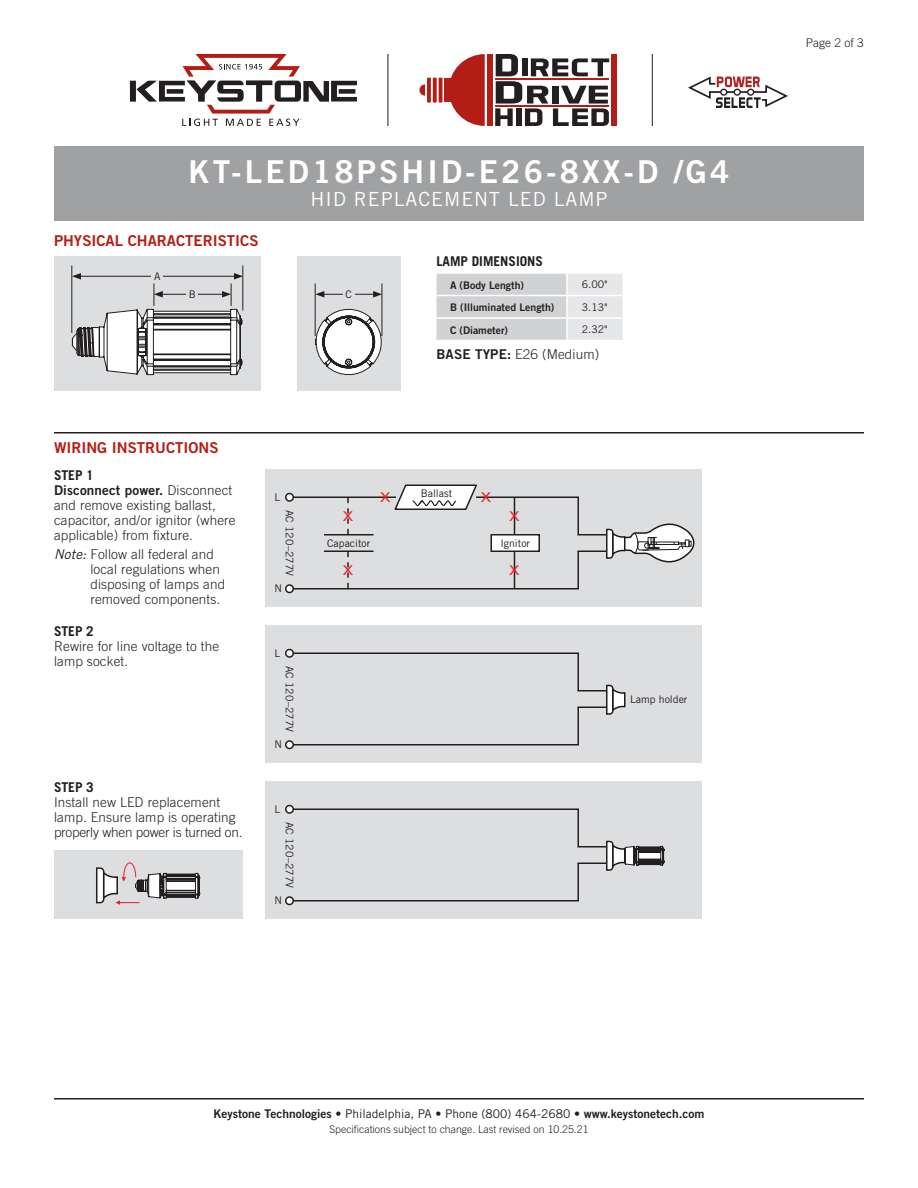
<style>
.page{position:relative;width:918px;height:1188px;background:#fff}
.page>*{position:absolute;margin:0;border:0;box-sizing:border-box;transform-origin:0 0}
.t1{font:31.5px "Trade Gothic Bold Two";letter-spacing:.1em;color:#fff}
.SubTitle{font:19.5px "Trade Gothic";letter-spacing:.05em;color:#fff}
.Heading_01{font:15px "Trade Gothic Bold Two";color:#b41d15}
.Text{font:300 13.5px/15px "Trade Gothic";letter-spacing:.01em;color:#231f20}
.Heading_02{font:700 13.5px "Trade Gothic";color:#231f20}
.Art_Callout{font:13.5px "Trade Gothic";color:#ee1d23;scale:1.4 1}
.t2{font:12px "Trade Gothic Bold Two";color:#231f20}
.Page{font:300 12px "Trade Gothic";color:#231f20}
.Art_Callout-2{font:10.5px "Trade Gothic";color:#231f20}
.Rev{font:300 10.5px "Trade Gothic";color:#231f20}
.Table_Header{font:10.5px "Trade Gothic Bold Two";color:#231f20}
.Art_Callout_Left{font:10.5px "Trade Gothic";color:#231f20}
.Table_Text{font:10.5px "Trade Gothic";color:#231f20}
.s1{font-family:"Trade Gothic Bold Two";font-weight:400}
.s2{font-weight:400;font-style:italic}
.s3{font-family:"Trade Gothic"}
</style>
<div class="page">
<div style="left:54px;top:146px;width:810px;height:74px;background:#a0a1a3"></div>
<hr style="left:54px;top:1098px;width:810px;height:2px;background:#231f20">
<div style="left:266px;top:470px;width:436px;height:138px;background:#dddee0"></div>
<div style="left:266px;top:626px;width:436px;height:138px;background:#dddee0"></div>
<div style="left:266px;top:782px;width:436px;height:138px;background:#dddee0"></div>
<hr style="left:290px;top:496px;width:289px;height:2px;background:#231f20">
<hr style="left:578px;top:534px;width:28px;height:2px;background:#231f20">
<hr style="left:578px;top:550px;width:28px;height:2px;background:#231f20">
<hr style="left:290px;top:588px;width:289px;height:2px;background:#231f20">
<svg style="left:605px;top:523px;width:90px;height:40px"></svg>
<div style="left:286px;top:494px;width:7px;height:7px;background:#fff;border-radius:50%"></div>
<div style="left:285px;top:493px;width:9px;height:9px;border:2px solid #231f20;border-radius:50%"></div>
<div style="left:286px;top:585px;width:7px;height:7px;background:#fff;border-radius:50%"></div>
<div style="left:285px;top:584px;width:9px;height:9px;border:2px solid #231f20;border-radius:50%"></div>
<div style="left:491px;top:535px;width:48px;height:16px;background:#fff"></div>
<div style="left:490px;top:534px;width:50px;height:18px;border:2px solid #231f20"></div>
<svg style="left:393px;top:484px;width:86px;height:26px"></svg>
<svg style="left:347px;top:498px;width:2px;height:36px"></svg>
<hr style="left:514px;top:498px;width:1px;height:36px;background:#231f20">
<hr style="left:578px;top:497px;width:1px;height:38px;background:#231f20">
<hr style="left:578px;top:551px;width:1px;height:38px;background:#231f20">
<svg style="left:347px;top:552px;width:2px;height:36px"></svg>
<hr style="left:514px;top:552px;width:1px;height:36px;background:#231f20">
<hr style="left:324px;top:534px;width:50px;height:2px;background:#231f20">
<hr style="left:324px;top:550px;width:50px;height:2px;background:#231f20">
<hr style="left:290px;top:652px;width:289px;height:2px;background:#231f20">
<hr style="left:578px;top:690px;width:28px;height:2px;background:#231f20">
<hr style="left:578px;top:706px;width:28px;height:2px;background:#231f20">
<hr style="left:290px;top:744px;width:289px;height:2px;background:#231f20">
<svg style="left:605px;top:684px;width:21px;height:31px"></svg>
<div style="left:286px;top:650px;width:7px;height:7px;background:#fff;border-radius:50%"></div>
<div style="left:285px;top:649px;width:9px;height:9px;border:2px solid #231f20;border-radius:50%"></div>
<div style="left:286px;top:741px;width:7px;height:7px;background:#fff;border-radius:50%"></div>
<div style="left:285px;top:740px;width:9px;height:9px;border:2px solid #231f20;border-radius:50%"></div>
<hr style="left:578px;top:653px;width:1px;height:38px;background:#231f20">
<hr style="left:578px;top:707px;width:1px;height:38px;background:#231f20">
<hr style="left:290px;top:808px;width:289px;height:2px;background:#231f20">
<hr style="left:578px;top:846px;width:28px;height:2px;background:#231f20">
<hr style="left:578px;top:862px;width:28px;height:2px;background:#231f20">
<hr style="left:290px;top:900px;width:289px;height:2px;background:#231f20">
<div style="left:286px;top:806px;width:7px;height:7px;background:#fff;border-radius:50%"></div>
<div style="left:285px;top:805px;width:9px;height:9px;border:2px solid #231f20;border-radius:50%"></div>
<div style="left:286px;top:897px;width:7px;height:7px;background:#fff;border-radius:50%"></div>
<div style="left:285px;top:896px;width:9px;height:9px;border:2px solid #231f20;border-radius:50%"></div>
<hr style="left:578px;top:809px;width:1px;height:38px;background:#231f20">
<hr style="left:578px;top:863px;width:1px;height:38px;background:#231f20">
<div style="left:54px;top:850px;width:189px;height:70px;background:#dddee0"></div>
<hr style="left:388px;top:54px;width:1px;height:72px;background:#231f20">
<hr style="left:652px;top:54px;width:1px;height:72px;background:#231f20">
<svg style="left:449px;top:54px;width:36px;height:72px"></svg>
<div style="left:487px;top:54px;width:6px;height:72px;background:#b41d15"></div>
<div style="left:612px;top:54px;width:5px;height:72px;background:#b41d15"></div>
<div style="left:444px;top:79px;width:7px;height:23px;background:#b41d15"></div>
<svg style="left:419px;top:84px;width:6px;height:12px"></svg>
<svg style="left:439px;top:78px;width:4px;height:25px"></svg>
<svg style="left:433px;top:78px;width:4px;height:25px"></svg>
<svg style="left:427px;top:78px;width:4px;height:25px"></svg>
<svg style="left:495px;top:54px;width:114px;height:72px"></svg>
<svg style="left:130px;top:54px;width:227px;height:72px"></svg>
<svg style="left:688px;top:76px;width:100px;height:32px"></svg>
<svg style="left:436px;top:274px;width:186px;height:66px;background:#d7d8da"></svg>
<hr style="left:436px;top:295px;width:131px;height:1px;background:#fff">
<hr style="left:567px;top:295px;width:55px;height:1px;background:#fff">
<hr style="left:566px;top:296px;width:2px;height:21px;background:#fff">
<hr style="left:567px;top:317px;width:55px;height:2px;background:#fff">
<hr style="left:566px;top:274px;width:2px;height:21px;background:#fff">
<hr style="left:436px;top:317px;width:131px;height:2px;background:#fff">
<hr style="left:566px;top:319px;width:2px;height:21px;background:#fff">
<div style="left:54px;top:256px;width:207px;height:136px;background:#dddee0"></div>
<hr style="left:243px;top:266px;width:1px;height:44px;background:#231f20">
<div style="left:297px;top:256px;width:103px;height:136px;background:#dddee0"></div>
<hr style="left:315px;top:284px;width:1px;height:52px;background:#231f20">
<hr style="left:382px;top:284px;width:1px;height:52px;background:#231f20">
<hr style="left:322px;top:294px;width:54px;height:1px;background:#231f20">
<svg style="left:315px;top:291px;width:9px;height:7px"></svg>
<svg style="left:373px;top:291px;width:9px;height:7px"></svg>
<div style="left:343px;top:288px;width:12px;height:12px;background:#dddee0"></div>
<hr style="left:54px;top:432px;width:810px;height:1px;background:#231f20">
<hr style="left:72px;top:266px;width:1px;height:67px;background:#231f20">
<svg style="left:314px;top:307px;width:69px;height:68px"></svg>
<svg style="left:72px;top:273px;width:171px;height:103px"></svg>
<svg style="left:96px;top:862px;width:104px;height:43px"></svg>
<svg style="left:605px;top:840px;width:60px;height:31px"></svg>
<p class="t1" style="left:189px;top:152px;width:542px">KT-LED18PSHID-E26-8XX-D /G4</p>
<p class="SubTitle" style="left:310px;top:188px;width:299px">HID REPLACEMENT LED LAMP</p>
<p class="Heading_01" style="left:54px;top:231px;width:206px">PHYSICAL CHARACTERISTICS</p>
<p class="Art_Callout-2" style="left:154px;top:270px;width:8px">A</p>
<p class="Art_Callout-2" style="left:189px;top:288px;width:9px">B</p>
<p class="Heading_01" style="left:54px;top:438px;width:166px">WIRING INSTRUCTIONS</p>
<p class="Heading_02" style="left:54px;top:467px;width:41px">STEP 1</p>
<p class="Text" style="left:54px;top:482px;width:183px"><span class="s1">Disconnect power.</span> Disconnect and remove existing ballast, capacitor, and/or ignitor (where applicable) from fixture.</p>
<p class="Text" style="left:90px;top:547px;width:136px;text-indent:-36px"><span class="s2">Note:</span> Follow all federal and local regulations when disposing of lamps and removed components.</p>
<p class="Heading_02" style="left:54px;top:623px;width:41px">STEP 2</p>
<p class="Text" style="left:54px;top:638px;width:167px">Rewire for line voltage to the lamp socket.</p>
<p class="Heading_02" style="left:54px;top:779px;width:41px">STEP 3</p>
<p class="Text" style="left:54px;top:794px;width:190px">Install new LED replacement lamp. Ensure lamp is operating properly when power is turned on.</p>
<p class="Art_Callout_Left" style="left:274px;top:491px;width:7px">L</p>
<p class="Art_Callout-2" style="left:296px;top:510px;width:68px;rotate:90deg">AC 120–277V</p>
<p class="Art_Callout_Left" style="left:274px;top:582px;width:9px">N</p>
<p class="Art_Callout_Left" style="left:274px;top:647px;width:7px">L</p>
<p class="Art_Callout-2" style="left:296px;top:666px;width:68px;rotate:90deg">AC 120–277V</p>
<p class="Art_Callout_Left" style="left:274px;top:738px;width:9px">N</p>
<p class="Art_Callout_Left" style="left:274px;top:803px;width:7px">L</p>
<p class="Art_Callout-2" style="left:296px;top:822px;width:68px;rotate:90deg">AC 120–277V</p>
<p class="Art_Callout_Left" style="left:274px;top:894px;width:9px">N</p>
<p class="Art_Callout-2" style="left:346px;top:288px;width:8px">C</p>
<p class="Heading_02" style="left:436px;top:253px;width:108px">LAMP DIMENSIONS</p>
<p class="Table_Header" style="left:450px;top:278px;width:76px">A (Body Length)</p>
<p class="Table_Text" style="left:582px;top:278px;width:27px">6.00"</p>
<p class="Table_Header" style="left:450px;top:301px;width:106px">B (Illuminated Length)</p>
<p class="Table_Text" style="left:582px;top:301px;width:27px">3.13"</p>
<p class="Table_Header" style="left:450px;top:323px;width:60px">C (Diameter)</p>
<p class="Table_Text" style="left:582px;top:323px;width:27px">2.32"</p>
<p class="Text" style="left:436px;top:347px;width:164px"><span class="s1">BASE TYPE:</span> E26 (Medium)</p>
<p class="Art_Callout" style="left:380px;top:490px;width:9px">X</p>
<p class="Art_Callout-2" style="left:421px;top:487px;width:33px">Ballast</p>
<p class="Art_Callout" style="left:481px;top:490px;width:9px">X</p>
<p class="Art_Callout" style="left:343px;top:508px;width:9px">X</p>
<p class="Art_Callout" style="left:509px;top:508px;width:9px">X</p>
<p class="Art_Callout-2" style="left:327px;top:537px;width:45px">Capacitor</p>
<p class="Art_Callout-2" style="left:500px;top:537px;width:31px">Ignitor</p>
<p class="Art_Callout" style="left:343px;top:562px;width:9px">X</p>
<p class="Art_Callout" style="left:509px;top:562px;width:9px">X</p>
<p class="Art_Callout_Left" style="left:630px;top:693px;width:59px">Lamp holder</p>
<p class="Page" style="left:806px;top:36px;width:60px">Page 2 of 3</p>
<p class="t2" style="left:214px;top:1106px;width:492px">Keystone Technologies <span class="s3">• Philadelphia, PA • Phone (800) 464-2680 •</span> www.keystonetech.com</p>
<p class="Rev" style="left:329px;top:1123px;width:261px">Specifications subject to change. Last revised on 10.25.21</p>
</div>
